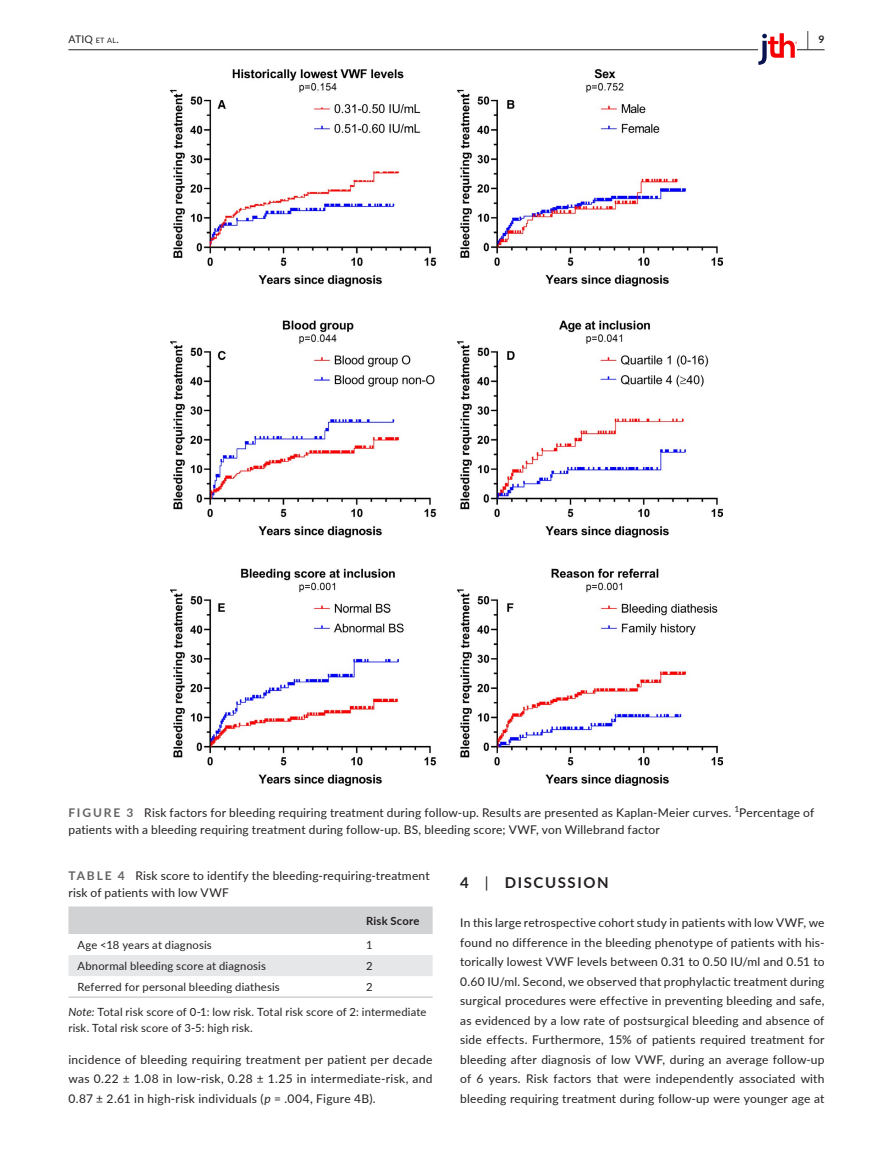
<style>
.page{position:relative;width:893px;height:1174px;background:#fff}
.page>*{position:absolute;margin:0;border:0;box-sizing:border-box;transform-origin:0 0}
.t1{font:700 19.5px "Lato";color:#231f20;scale:.43 1}
.t2{font:700 15px "Lato";letter-spacing:.11em;color:#231f20}
.t3{font:12px/19.5px "Lato";letter-spacing:.015em;color:#231f20;text-align:justify}
.t4{font:11.25px/15.8px "Lato";letter-spacing:.015em;color:#231f20}
.t5{font:700 11.25px "Lato";letter-spacing:.02em;color:#231f20}
.t6{font:10.5px "Lato";color:#231f20}
.t7{font:8.4px "Lato";color:#231f20}
.s1{font-size:7.35px}
.s2{font-weight:700;color:#636366}
.s3{font-style:italic}
.s4{font-weight:400}
</style>
<div class="page">
<hr style="left:68px;top:49px;width:756px;height:1px;background:#231f20">
<svg style="left:758px;top:33px;width:39px;height:32px"></svg>
<img style="left:170px;top:69px;width:553px;height:716px">
<div style="left:68px;top:906px;width:365px;height:28px;background:#d1d2d4"></div>
<div style="left:68px;top:955px;width:365px;height:21px;background:#e6e7e9"></div>
<hr style="left:68px;top:996px;width:289px;height:2px;background:#d1d2d4">
<hr style="left:357px;top:996px;width:76px;height:2px;background:#d1d2d4">
<p class="t6" style="left:68px;top:31px;width:52px">ATIQ <span class="s1">et al</span>.</p>
<h1 class="t1" style="left:807px;top:25px;width:43px">| <sup>9</sup></h1>
<p class="t3" style="left:68px;top:802px;width:664px"><span class="s2">FIGURE 3</span> Risk factors for bleeding requiring treatment during follow-up. Results are presented as Kaplan-Meier curves.</p>
<p class="t7" style="left:734px;top:802px;width:6px">1</p>
<p class="t3" style="left:739px;top:802px;width:76px">Percentage of</p>
<p class="t3" style="left:68px;top:819px;width:593px">patients with a bleeding requiring treatment during follow-up. BS, bleeding score; VWF, von Willebrand factor</p>
<p class="t3" style="left:68px;top:867px;width:363px;line-height:16.5px"><span class="s2">TABLE 4</span> Risk score to identify the bleeding-requiring-treatment risk of patients with low VWF</p>
<p class="t5" style="left:366px;top:912px;width:55px">Risk Score</p>
<p class="t4" style="left:77px;top:936px;width:136px">Age &lt;18 years at diagnosis</p>
<p class="t4" style="left:366px;top:936px;width:8px">1</p>
<p class="t4" style="left:77px;top:957px;width:190px">Abnormal bleeding score at diagnosis</p>
<p class="t4" style="left:366px;top:957px;width:8px">2</p>
<p class="t4" style="left:77px;top:978px;width:204px">Referred for personal bleeding diathesis</p>
<p class="t4" style="left:366px;top:978px;width:8px">2</p>
<p class="t4" style="left:68px;top:1003px;width:359px"><span class="s3">Note:</span> Total risk score of 0-1: low risk. Total risk score of 2: intermediate risk. Total risk score of 3-5: high risk.</p>
<p class="t2" style="left:460px;top:872px;width:150px">4 <span class="s4">|</span> DISCUSSION</p>
<p class="t3" style="left:460px;top:912px;width:366px">In this large retrospective cohort study in patients with low VWF, we found no difference in the bleeding phenotype of patients with his&shy;torically lowest VWF levels between 0.31 to 0.50 IU/ml and 0.51 to 0.60 IU/ml. Second, we observed that prophylactic treatment during surgical procedures were effective in preventing bleeding and safe, as evidenced by a low rate of postsurgical bleeding and absence of side effects. Furthermore, 15% of patients required treatment for bleeding after diagnosis of low VWF, during an average follow-up of 6 years. Risk factors that were independently associated with bleeding requiring treatment during follow-up were younger age at</p>
<p class="t3" style="left:68px;top:1049px;width:366px">incidence of bleeding requiring treatment per patient per decade was 0.22 ± 1.08 in low-risk, 0.28 ± 1.25 in intermediate-risk, and 0.87 ± 2.61 in high-risk individuals (<span class="s3">p</span> = .004, Figure 4B).</p>
</div>
